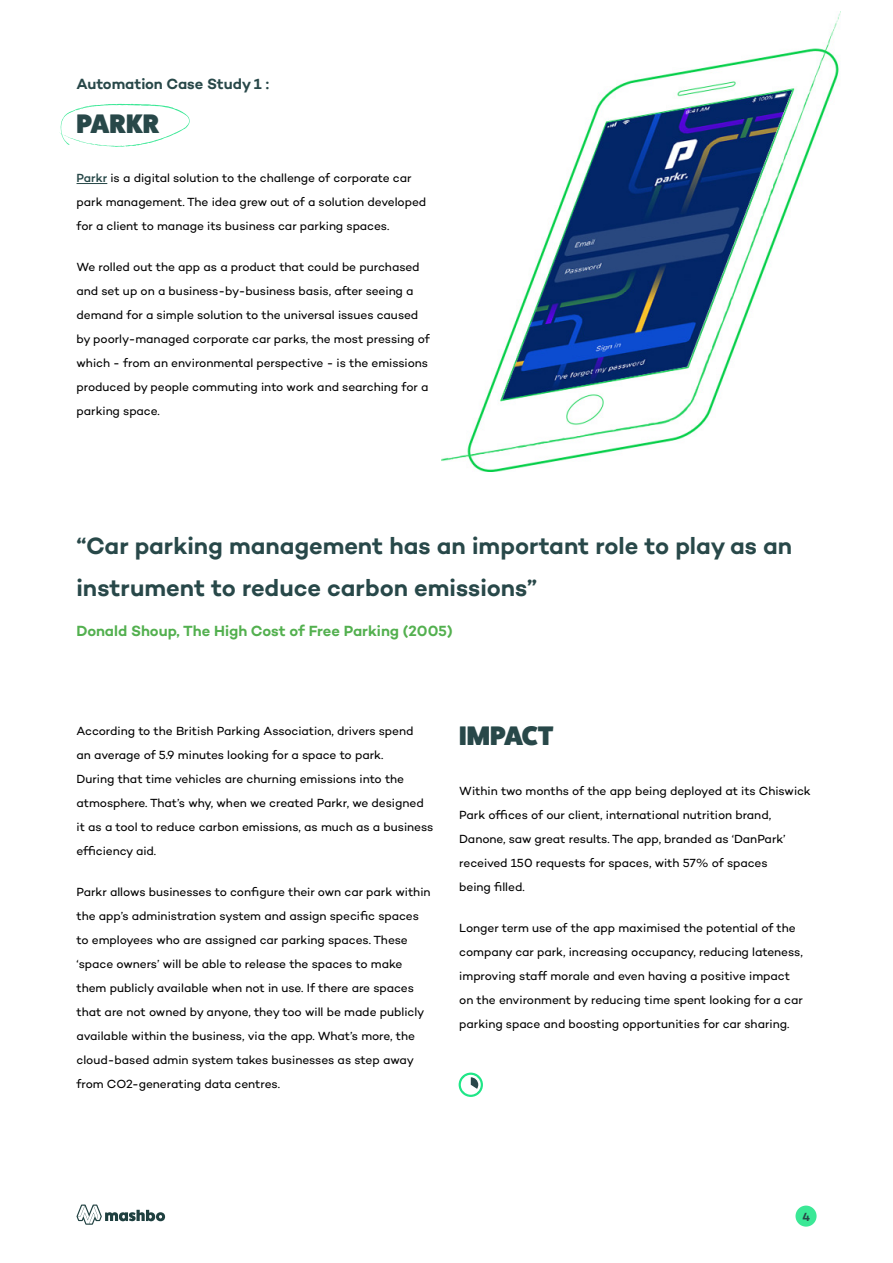
<style>
.page{position:relative;width:893px;height:1263px;background:#fff}
.page>*{position:absolute;margin:0;border:0;box-sizing:border-box;transform-origin:0 0}
.t1{font:27px "Fat Frank";color:#284849}
.t2{font:600 24px/42px "Campton";letter-spacing:-.005em;color:#284849}
.t3{font:600 15px "Campton";letter-spacing:-.005em;color:#53b04f}
.t4{font:600 15px "Campton";letter-spacing:-.005em;color:#284849}
.t5{font:12px/24px "Campton";letter-spacing:-.005em;color:#000}
.t6{font:600 12px "Campton";color:#284849}
.s1{font-weight:500;color:#264747}
</style>
<div class="page">
<div style="left:795px;top:1205px;width:22px;height:21px;background:#3be896;border-radius:50%"></div>
<svg style="left:77px;top:1204px;width:88px;height:21px"></svg>
<svg style="left:459px;top:1072px;width:24px;height:25px"></svg>
<hr style="left:77px;top:183px;width:30px;height:1px;background:#264747">
<svg style="left:59px;top:104px;width:131px;height:43px"></svg>
<img style="left:441px;top:13px;width:399px;height:458px">
<p class="t4" style="left:77px;top:74px;width:194px">Automation Case Study 1 :</p>
<h1 class="t1" style="left:77px;top:107px;width:84px">PARKR</h1>
<p class="t5" style="left:77px;top:166px;width:351px"><span class="s1">Parkr</span> is a digital solution to the challenge of corporate car park management. The idea grew out of a solution developed for a client to manage its business car parking spaces.</p>
<p class="t5" style="left:77px;top:255px;width:355px">We rolled out the app as a product that could be purchased and set up on a business-by-business basis, after seeing a demand for a simple solution to the universal issues caused by poorly-managed corporate car parks, the most pressing of which - from an environmental perspective - is the emissions produced by people commuting into work and searching for a parking space.</p>
<h2 class="t2" style="left:77px;top:524px;width:717px">“Car parking management has an important role to play as an instrument to reduce carbon emissions”</h2>
<p class="t3" style="left:77px;top:621px;width:378px">Donald Shoup, The High Cost of Free Parking (2005)</p>
<p class="t5" style="left:77px;top:719px;width:358px">According to the British Parking Association, drivers spend<br>an average of 5.9 minutes looking for a space to park.<br>During that time vehicles are churning emissions into the atmosphere. That’s why, when we created Parkr, we designed it as a tool to reduce carbon emissions, as much as a business efficiency aid.</p>
<p class="t5" style="left:77px;top:880px;width:356px">Parkr allows businesses to configure their own car park within the app’s administration system and assign specific spaces to employees who are assigned car parking spaces. These ‘space owners’ will be able to release the spaces to make them publicly available when not in use. If there are spaces that are not owned by anyone, they too will be made publicly available within the business, via the app. What’s more, the cloud-based admin system takes businesses as step away from CO2-generating data centres.</p>
<h1 class="t1" style="left:459px;top:719px;width:96px">IMPACT</h1>
<p class="t5" style="left:459px;top:778px;width:353px">Within two months of the app being deployed at its Chiswick Park offices of our client, international nutrition brand, Danone, saw great results. The app, branded as ‘DanPark’ received 150 requests for spaces, with 57% of spaces<br>being filled.</p>
<p class="t5" style="left:459px;top:915px;width:345px">Longer term use of the app maximised the potential of the company car park, increasing occupancy, reducing lateness, improving staff morale and even having a positive impact on the environment by reducing time spent looking for a car parking space and boosting opportunities for car sharing.</p>
<p class="t6" style="left:802px;top:1209px;width:9px">4</p>
</div>
